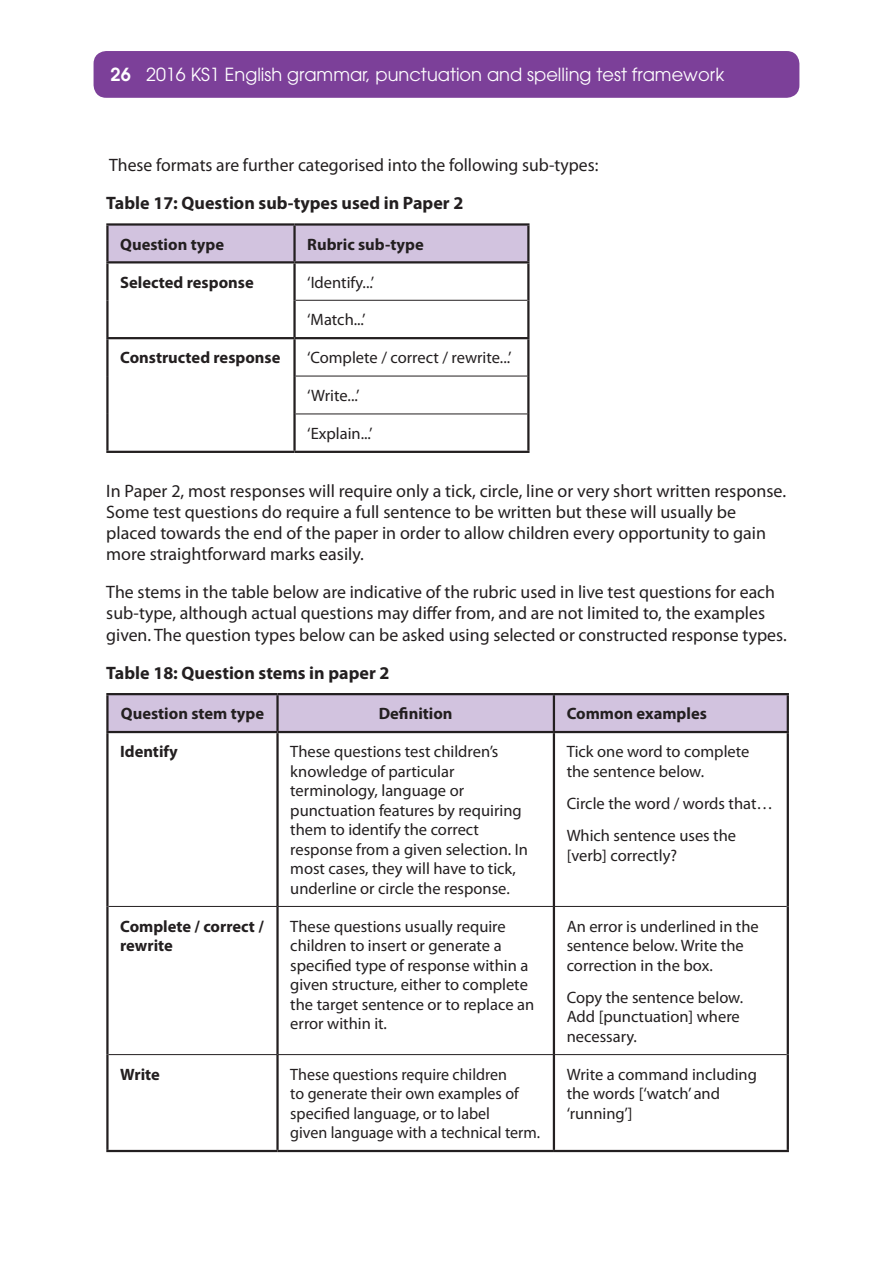
<style>
.page{position:relative;width:893px;height:1263px;background:#fff}
.page>*{position:absolute;margin:0;border:0;box-sizing:border-box;transform-origin:0 0}
.P__paragraph_text{font:18px/21px "Myriad Pro";color:#231f20}
.Heading_4{font:700 18px "Myriad Pro";color:#231f20}
.t1{font:18px "ITC Avant Garde Std";color:#fff}
.Table_body_LEFT{font:16.5px/19.5px "Myriad Pro";color:#231f20}
.Table_body_LEFT-2{font:700 16.5px/19.5px "Myriad Pro";color:#231f20}
.Table_header_bold{font:700 16.5px "Myriad Pro";color:#231f20}
.s1{font-weight:600}
</style>
<div class="page">
<div style="left:94px;top:51px;width:705px;height:47px;background:#7c4099;border-radius:13px"></div>
<div style="left:109px;top:226px;width:418px;height:35px;background:#d2c3df"></div>
<svg style="left:109px;top:263px;width:418px;height:188px"></svg>
<hr style="left:106px;top:223px;width:189px;height:3px;background:#231f20">
<hr style="left:106px;top:226px;width:3px;height:35px;background:#231f20">
<hr style="left:295px;top:223px;width:234px;height:3px;background:#231f20">
<hr style="left:293px;top:226px;width:3px;height:35px;background:#231f20">
<hr style="left:527px;top:226px;width:2px;height:35px;background:#231f20">
<hr style="left:106px;top:263px;width:3px;height:37px;background:#231f20">
<hr style="left:293px;top:263px;width:3px;height:37px;background:#231f20">
<hr style="left:527px;top:263px;width:2px;height:37px;background:#231f20">
<hr style="left:106px;top:300px;width:3px;height:37px;background:#231f20">
<hr style="left:293px;top:300px;width:3px;height:37px;background:#231f20">
<hr style="left:527px;top:300px;width:2px;height:37px;background:#231f20">
<hr style="left:293px;top:339px;width:3px;height:37px;background:#231f20">
<hr style="left:293px;top:376px;width:3px;height:38px;background:#231f20">
<hr style="left:293px;top:414px;width:3px;height:37px;background:#231f20">
<hr style="left:106px;top:337px;width:189px;height:2px;background:#231f20">
<hr style="left:106px;top:339px;width:3px;height:37px;background:#231f20">
<hr style="left:295px;top:337px;width:234px;height:2px;background:#231f20">
<hr style="left:527px;top:339px;width:2px;height:37px;background:#231f20">
<hr style="left:106px;top:376px;width:3px;height:38px;background:#231f20">
<hr style="left:527px;top:376px;width:2px;height:38px;background:#231f20">
<hr style="left:106px;top:414px;width:3px;height:37px;background:#231f20">
<hr style="left:527px;top:414px;width:2px;height:37px;background:#231f20">
<hr style="left:106px;top:451px;width:189px;height:2px;background:#231f20">
<hr style="left:295px;top:451px;width:234px;height:2px;background:#231f20">
<hr style="left:296px;top:376px;width:231px;height:1px;background:#231f20">
<hr style="left:296px;top:414px;width:231px;height:1px;background:#231f20">
<hr style="left:106px;top:261px;width:189px;height:2px;background:#231f20">
<hr style="left:295px;top:261px;width:234px;height:2px;background:#231f20">
<hr style="left:296px;top:300px;width:231px;height:1px;background:#231f20">
<div style="left:109px;top:695px;width:678px;height:36px;background:#d2c3df"></div>
<svg style="left:109px;top:733px;width:678px;height:417px"></svg>
<hr style="left:106px;top:693px;width:172px;height:2px;background:#231f20">
<hr style="left:106px;top:695px;width:3px;height:36px;background:#231f20">
<hr style="left:278px;top:693px;width:276px;height:2px;background:#231f20">
<hr style="left:276px;top:695px;width:3px;height:36px;background:#231f20">
<hr style="left:554px;top:693px;width:235px;height:2px;background:#231f20">
<hr style="left:553px;top:695px;width:2px;height:36px;background:#231f20">
<hr style="left:787px;top:695px;width:2px;height:36px;background:#231f20">
<hr style="left:106px;top:733px;width:3px;height:173px;background:#231f20">
<hr style="left:276px;top:733px;width:3px;height:173px;background:#231f20">
<hr style="left:553px;top:733px;width:2px;height:173px;background:#231f20">
<hr style="left:787px;top:733px;width:2px;height:173px;background:#231f20">
<hr style="left:553px;top:907px;width:2px;height:147px;background:#231f20">
<hr style="left:276px;top:1055px;width:3px;height:95px;background:#231f20">
<hr style="left:553px;top:1055px;width:2px;height:95px;background:#231f20">
<hr style="left:106px;top:731px;width:172px;height:2px;background:#231f20">
<hr style="left:278px;top:731px;width:276px;height:2px;background:#231f20">
<hr style="left:554px;top:731px;width:235px;height:2px;background:#231f20">
<hr style="left:109px;top:906px;width:169px;height:1px;background:#231f20">
<hr style="left:278px;top:906px;width:276px;height:1px;background:#231f20">
<hr style="left:554px;top:906px;width:233px;height:1px;background:#231f20">
<hr style="left:109px;top:1054px;width:169px;height:1px;background:#231f20">
<hr style="left:278px;top:1054px;width:276px;height:1px;background:#231f20">
<hr style="left:554px;top:1054px;width:233px;height:1px;background:#231f20">
<hr style="left:106px;top:1054px;width:3px;height:96px;background:#231f20">
<hr style="left:787px;top:1054px;width:2px;height:96px;background:#231f20">
<hr style="left:106px;top:1150px;width:172px;height:2px;background:#231f20">
<hr style="left:278px;top:1150px;width:276px;height:2px;background:#231f20">
<hr style="left:554px;top:1150px;width:235px;height:2px;background:#231f20">
<hr style="left:787px;top:906px;width:2px;height:148px;background:#231f20">
<hr style="left:106px;top:906px;width:3px;height:148px;background:#231f20">
<hr style="left:276px;top:907px;width:3px;height:147px;background:#231f20">
<p class="t1" style="left:111px;top:63px;width:615px"><span class="s1">26</span> 2016 KS1 English grammar, punctuation and spelling test framework</p>
<p class="P__paragraph_text" style="left:109px;top:154px;width:491px">These formats are further categorised into the following sub-types:</p>
<p class="Heading_4" style="left:106px;top:191px;width:358px">Table 17: Question sub-types used in Paper 2</p>
<p class="Table_header_bold" style="left:120px;top:233px;width:105px">Question type</p>
<p class="Table_header_bold" style="left:307px;top:233px;width:118px">Rubric sub-type</p>
<p class="Table_body_LEFT-2" style="left:120px;top:272px;width:135px">Selected response</p>
<p class="Table_body_LEFT" style="left:307px;top:272px;width:69px">‘Identify...’</p>
<p class="Table_body_LEFT" style="left:307px;top:310px;width:60px">‘Match...’</p>
<p class="Table_body_LEFT-2" style="left:120px;top:347px;width:162px">Constructed response</p>
<p class="Table_body_LEFT" style="left:307px;top:348px;width:206px">‘Complete / correct / rewrite...’</p>
<p class="Table_body_LEFT" style="left:307px;top:386px;width:54px">‘Write...’</p>
<p class="Table_body_LEFT" style="left:307px;top:423px;width:67px">‘Explain...’</p>
<p class="P__paragraph_text" style="left:106px;top:481px;width:681px">In Paper 2, most responses will require only a tick, circle, line or very short written response.<br>Some test questions do require a full sentence to be written but these will usually be placed towards the end of the paper in order to allow children every opportunity to gain more straightforward marks easily.</p>
<p class="P__paragraph_text" style="left:106px;top:582px;width:682px">The stems in the table below are indicative of the rubric used in live test questions for each sub-type, although actual questions may differ from, and are not limited to, the examples given. The question types below can be asked using selected or constructed response types.</p>
<p class="Heading_4" style="left:106px;top:661px;width:285px">Table 18: Question stems in paper 2</p>
<p class="Table_header_bold" style="left:121px;top:703px;width:145px">Question stem type</p>
<p class="Table_header_bold" style="left:379px;top:703px;width:75px">Definition</p>
<p class="Table_header_bold" style="left:567px;top:703px;width:142px">Common examples</p>
<p class="Table_body_LEFT-2" style="left:120px;top:741px;width:59px">Identify</p>
<p class="Table_body_LEFT" style="left:290px;top:742px;width:239px">These questions test children’s knowledge of particular terminology, language or punctuation features by requiring them to identify the correct response from a given selection. In most cases, they will have to tick, underline or circle the response.</p>
<p class="Table_body_LEFT" style="left:567px;top:742px;width:184px">Tick one word to complete the sentence below.</p>
<p class="Table_body_LEFT" style="left:567px;top:793px;width:208px">Circle the word / words that…</p>
<p class="Table_body_LEFT" style="left:567px;top:826px;width:171px">Which sentence uses the [verb] correctly?</p>
<p class="Table_body_LEFT-2" style="left:120px;top:916px;width:145px">Complete / correct / rewrite</p>
<p class="Table_body_LEFT" style="left:290px;top:916px;width:246px">These questions usually require children to insert or generate a specified type of response within a given structure, either to complete the target sentence or to replace an error within it.</p>
<p class="Table_body_LEFT" style="left:567px;top:916px;width:194px">An error is underlined in the sentence below. Write the correction in the box.</p>
<p class="Table_body_LEFT" style="left:567px;top:987px;width:178px">Copy the sentence below.<br>Add [punctuation] where necessary.</p>
<p class="Table_body_LEFT-2" style="left:120px;top:1064px;width:41px">Write</p>
<p class="Table_body_LEFT" style="left:290px;top:1064px;width:251px">These questions require children<br>to generate their own examples of specified language, or to label<br>given language with a technical term.</p>
<p class="Table_body_LEFT" style="left:567px;top:1064px;width:192px">Write a command including the words [‘watch’ and ‘running’]</p>
</div>
